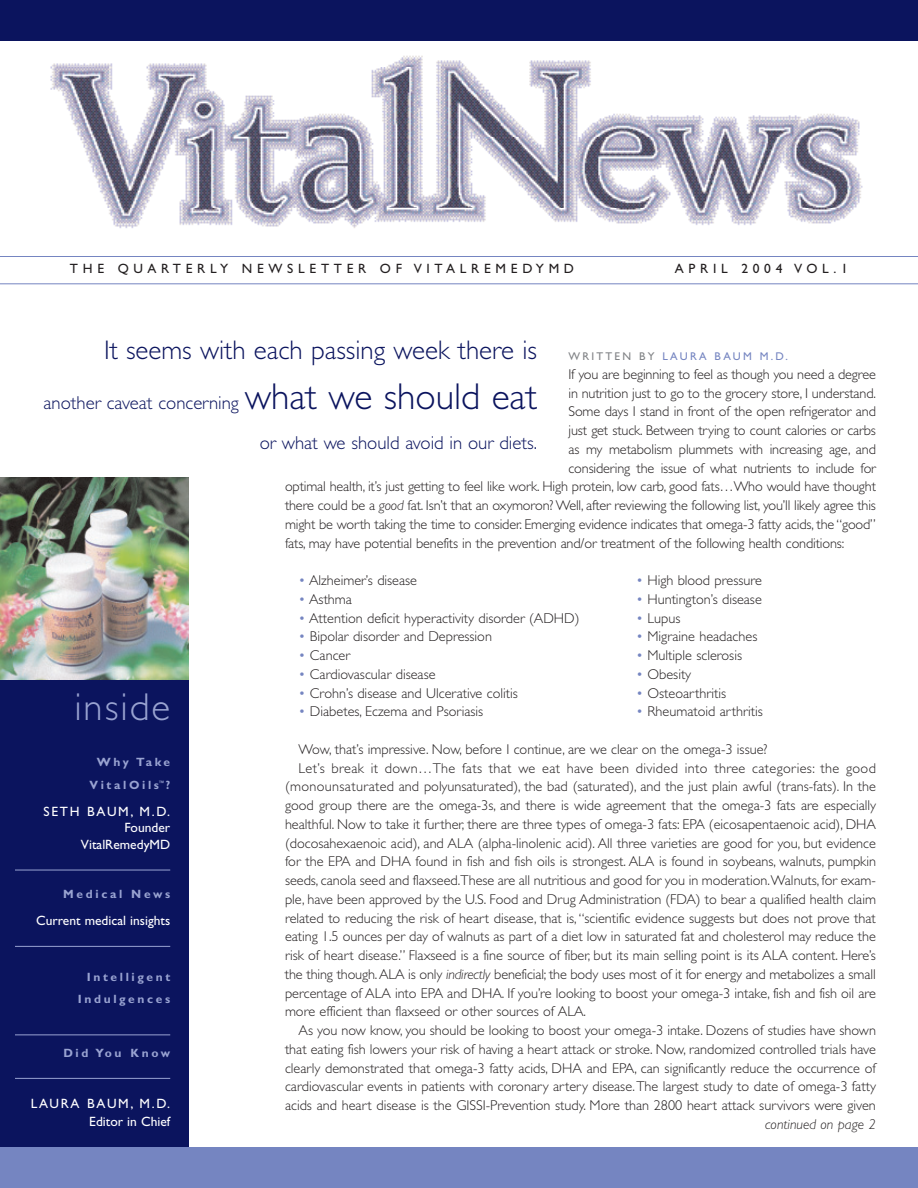
<style>
.page{position:relative;width:918px;height:1188px;background:#fff}
.page>*{position:absolute;margin:0;border:0;box-sizing:border-box;transform-origin:0 0}
.t1{font:300 39px "Gill Sans";letter-spacing:.05em;color:#99a3d1}
.t2{font:300 27px "Gill Sans";color:#0b145e}
.t3{font:300 18.75px/40.5px "Gill Sans";color:#0b145e;text-align:right}
.t4{font:300 14.25px "Gill Sans";color:#231f20}
.t5{font:300 14.25px "Gill Sans";letter-spacing:.025em;color:#231f20}
.t6{font:italic 300 14.25px "Gill Sans";color:#231f20}
.t7{font:13.5px/16.5px "Gill Sans";color:#fff;text-align:right}
.t8{font:13.5px "Gill Sans";letter-spacing:.35em;color:#231f20}
.t9{font:700 12px/22.5px "Gill Sans";letter-spacing:.22em;color:#99a3d1;text-align:right}
.t10{font:11.25px "Gill Sans";letter-spacing:.2em;color:#7585c1}
.s1{font-size:37.5px}
.s2{color:#808285}
.s3{font-style:italic}
.s4{color:#7585c1}
</style>
<div class="page">
<img style="left:0;top:40px;width:918px;height:27px">
<img style="left:50px;top:67px;width:813px;height:161px">
<div style="left:0;top:675px;width:189px;height:486px;background:#0b145e"></div>
<hr style="left:15px;top:870px;width:155px;height:1px;background:#99a3d1">
<hr style="left:15px;top:946px;width:155px;height:1px;background:#99a3d1">
<hr style="left:15px;top:1035px;width:155px;height:1px;background:#99a3d1">
<hr style="left:15px;top:1078px;width:155px;height:1px;background:#99a3d1">
<div style="left:0;top:1148px;width:918px;height:40px;background:#7585c1"></div>
<img style="left:0;top:477px;width:189px;height:203px">
<hr style="left:0;top:284px;width:918px;height:1px;background:#7585c1">
<hr style="left:0;top:256px;width:918px;height:1px;background:#7585c1">
<div style="left:0;top:0;width:918px;height:40px;background:#0b145e"></div>
<p class="t8" style="left:70px;top:264px;width:506px">THE QUARTERLY NEWSLETTER OF VITALREMEDYMD</p>
<p class="t8" style="left:675px;top:264px;width:175px">APRIL 2004 VOL.1</p>
<h2 class="t2" style="left:104px;top:341px;width:434px">It seems with each passing week there is</h2>
<h3 class="t3" style="left:44px;top:384px;width:495px">another caveat concerning <span class="s1">what we should eat </span>or what we should avoid in our diets.</h3>
<p class="t10" style="left:568px;top:352px;width:221px"><span class="s2">WRITTEN BY</span> LAURA BAUM M.D.</p>
<p class="t4" style="left:568px;top:369px;width:309px">If you are beginning to feel as though you need a degree</p>
<p class="t4" style="left:568px;top:388px;width:309px">in nutrition just to go to the grocery store, I understand.</p>
<p class="t4" style="left:568px;top:407px;width:309px">Some days I stand in front of the open refrigerator and</p>
<p class="t4" style="left:568px;top:425px;width:309px">just get stuck. Between trying to count calories or carbs</p>
<p class="t4" style="left:568px;top:444px;width:309px">as my metabolism plummets with increasing age, and</p>
<p class="t4" style="left:568px;top:463px;width:309px">considering the issue of what nutrients to include for</p>
<p class="t4" style="left:285px;top:482px;width:593px">optimal health, it’s just getting to feel like work. High protein, low carb, good fats…Who would have thought</p>
<p class="t4" style="left:285px;top:500px;width:592px">there could be a <span class="s3">good</span> fat. Isn’t that an oxymoron? Well, after reviewing the following list, you’ll likely agree this</p>
<p class="t4" style="left:285px;top:519px;width:592px">might be worth taking the time to consider. Emerging evidence indicates that omega-3 fatty acids, the “good”</p>
<p class="t4" style="left:285px;top:538px;width:561px">fats, may have potential benefits in the prevention and/or treatment of the following health conditions:</p>
<p class="t4" style="left:299px;top:575px;width:120px"><span class="s4">•</span> Alzheimer’s disease</p>
<p class="t4" style="left:636px;top:575px;width:128px"><span class="s4">•</span> High blood pressure</p>
<p class="t4" style="left:299px;top:594px;width:55px"><span class="s4">•</span> Asthma</p>
<p class="t4" style="left:636px;top:594px;width:127px"><span class="s4">•</span> Huntington’s disease</p>
<p class="t4" style="left:299px;top:613px;width:282px"><span class="s4">•</span> Attention deficit hyperactivity disorder (ADHD)</p>
<p class="t4" style="left:636px;top:613px;width:46px"><span class="s4">•</span> Lupus</p>
<p class="t4" style="left:299px;top:632px;width:195px"><span class="s4">•</span> Bipolar disorder and Depression</p>
<p class="t4" style="left:636px;top:632px;width:123px"><span class="s4">•</span> Migraine headaches</p>
<p class="t4" style="left:299px;top:650px;width:53px"><span class="s4">•</span> Cancer</p>
<p class="t4" style="left:636px;top:650px;width:108px"><span class="s4">•</span> Multiple sclerosis</p>
<p class="t4" style="left:299px;top:669px;width:139px"><span class="s4">•</span> Cardiovascular disease</p>
<p class="t4" style="left:636px;top:669px;width:57px"><span class="s4">•</span> Obesity</p>
<p class="t4" style="left:299px;top:688px;width:221px"><span class="s4">•</span> Crohn’s disease and Ulcerative colitis</p>
<p class="t4" style="left:636px;top:688px;width:92px"><span class="s4">•</span> Osteoarthritis</p>
<p class="t4" style="left:299px;top:707px;width:186px"><span class="s4">•</span> Diabetes, Eczema and Psoriasis</p>
<p class="t4" style="left:636px;top:707px;width:128px"><span class="s4">•</span> Rheumatoid arthritis</p>
<p class="t4" style="left:299px;top:744px;width:471px">Wow, that’s impressive. Now, before I continue, are we clear on the omega-3 issue?</p>
<p class="t5" style="left:299px;top:763px;width:579px">Let’s break it down…The fats that we eat have been divided into three categories: the good</p>
<p class="t4" style="left:285px;top:782px;width:592px">(monounsaturated and polyunsaturated), the bad (saturated), and the just plain awful (trans-fats). In the</p>
<p class="t4" style="left:285px;top:800px;width:592px">good group there are the omega-3s, and there is wide agreement that the omega-3 fats are especially</p>
<p class="t4" style="left:285px;top:819px;width:593px">healthful. Now to take it further, there are three types of omega-3 fats: EPA (eicosapentaenoic acid), DHA</p>
<p class="t4" style="left:285px;top:838px;width:593px">(docosahexaenoic acid), and ALA (alpha-linolenic acid). All three varieties are good for you, but evidence</p>
<p class="t4" style="left:285px;top:857px;width:593px">for the EPA and DHA found in fish and fish oils is strongest. ALA is found in soybeans, walnuts, pumpkin</p>
<p class="t4" style="left:285px;top:875px;width:592px">seeds, canola seed and flaxseed.These are all nutritious and good for you in moderation.Walnuts, for exam-</p>
<p class="t4" style="left:285px;top:894px;width:593px">ple, have been approved by the U.S. Food and Drug Administration (FDA) to bear a qualified health claim</p>
<p class="t4" style="left:285px;top:913px;width:592px">related to reducing the risk of heart disease, that is, “scientific evidence suggests but does not prove that</p>
<p class="t4" style="left:285px;top:932px;width:592px">eating 1.5 ounces per day of walnuts as part of a diet low in saturated fat and cholesterol may reduce the</p>
<p class="t4" style="left:285px;top:950px;width:593px">risk of heart disease.” Flaxseed is a fine source of fiber, but its main selling point is its ALA content. Here’s</p>
<p class="t4" style="left:285px;top:969px;width:592px">the thing though.ALA is only <span class="s3">indirectly</span> beneficial; the body uses most of it for energy and metabolizes a small</p>
<p class="t4" style="left:285px;top:988px;width:593px">percentage of ALA into EPA and DHA. If you’re looking to boost your omega-3 intake, fish and fish oil are</p>
<p class="t4" style="left:285px;top:1007px;width:303px">more efficient than flaxseed or other sources of ALA.</p>
<p class="t4" style="left:299px;top:1025px;width:579px">As you now know, you should be looking to boost your omega-3 intake. Dozens of studies have shown</p>
<p class="t4" style="left:285px;top:1044px;width:592px">that eating fish lowers your risk of having a heart attack or stroke. Now, randomized controlled trials have</p>
<p class="t4" style="left:285px;top:1063px;width:593px">clearly demonstrated that omega-3 fatty acids, DHA and EPA, can significantly reduce the occurrence of</p>
<p class="t4" style="left:285px;top:1082px;width:592px">cardiovascular events in patients with coronary artery disease.The largest study to date of omega-3 fatty</p>
<p class="t4" style="left:285px;top:1100px;width:592px">acids and heart disease is the GISSI-Prevention study. More than 2800 heart attack survivors were given</p>
<p class="t6" style="left:765px;top:1119px;width:112px">continued on page 2</p>
<h1 class="t1" style="left:74px;top:693px;width:97px">inside</h1>
<p class="t9" style="left:89px;top:752px;width:82px">Why Take<br>VitalOils<sup>™</sup>?</p>
<p class="t7" style="left:44px;top:805px;width:128px">SETH BAUM, M.D.<br>Founder<br>VitalRemedyMD</p>
<p class="t9" style="left:63px;top:884px;width:108px">Medical News</p>
<p class="t7" style="left:36px;top:914px;width:135px">Current medical insights</p>
<p class="t9" style="left:78px;top:967px;width:94px">Intelligent<br>Indulgences</p>
<p class="t9" style="left:63px;top:1043px;width:108px">Did You Know</p>
<p class="t7" style="left:31px;top:1096px;width:141px;line-height:18px">LAURA BAUM, M.D.<br>Editor in Chief</p>
</div>
